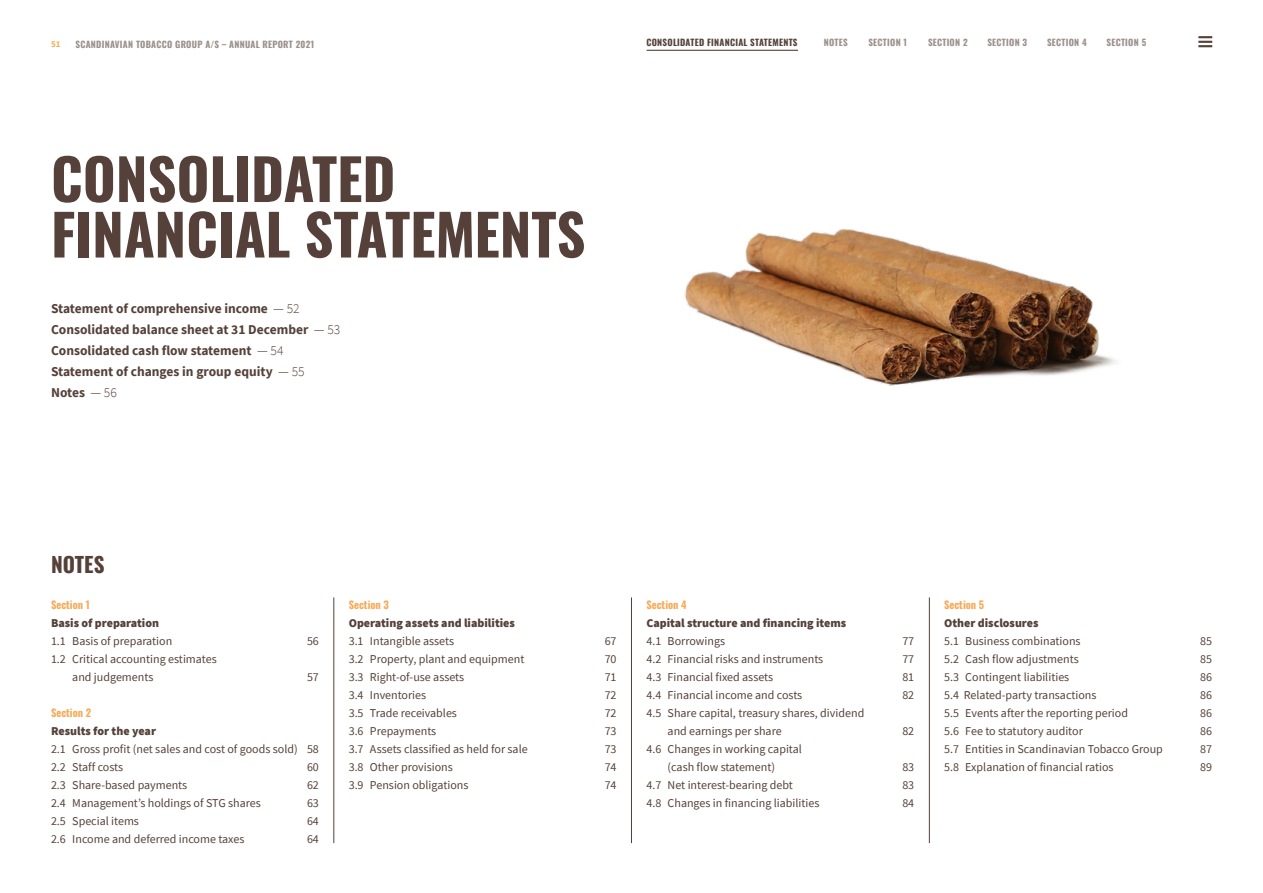
<style>
.page{position:relative;width:1263px;height:893px;background:#fff}
.page>*{position:absolute;margin:0;border:0;box-sizing:border-box;transform-origin:0 0}
.t1{font:700 56.4px/55.5px "Oswald";color:#55413a}
.t2{font:700 21px "Oswald";color:#55413a}
.t3{font:700 13.5px/21px "Source Sans Pro";color:#55413a}
.t4{font:12px/18px "Source Sans Pro";color:#55413a}
.t5{font:900 12px "Source Sans Pro";color:#55413a}
.t6{font:700 10.5px "Oswald";color:#f7aa58}
.t7{font:700 9px "Oswald";letter-spacing:.03em;color:#9b908c}
.t8{font:700 9px "Oswald";letter-spacing:.03em;color:#55413a}
.t9{font:700 9px "Source Sans Pro";color:#f7aa58}
.s1{font-weight:300}
</style>
<div class="page">
<hr style="left:647px;top:50px;width:151px;height:1px;background:#55413a">
<img style="left:685px;top:229px;width:432px;height:157px">
<svg style="left:1198px;top:36px;width:14px;height:11px"></svg>
<hr style="left:334px;top:597px;width:1px;height:246px;background:#55413a">
<hr style="left:631px;top:597px;width:1px;height:246px;background:#55413a">
<hr style="left:929px;top:597px;width:1px;height:246px;background:#55413a">
<p class="t9" style="left:51px;top:38px;width:11px">51</p>
<p class="t7" style="left:75px;top:36px;width:240px">SCANDINAVIAN TOBACCO GROUP A/S – ANNUAL REPORT 2021</p>
<p class="t8" style="left:646px;top:35px;width:153px">CONSOLIDATED FINANCIAL STATEMENTS</p>
<p class="t7" style="left:824px;top:35px;width:25px">NOTES</p>
<p class="t7" style="left:868px;top:35px;width:40px">SECTION 1</p>
<p class="t7" style="left:928px;top:35px;width:41px">SECTION 2</p>
<p class="t7" style="left:987px;top:35px;width:41px">SECTION 3</p>
<p class="t7" style="left:1047px;top:35px;width:41px">SECTION 4</p>
<p class="t7" style="left:1106px;top:35px;width:41px">SECTION 5</p>
<h1 class="t1" style="left:51px;top:146px;width:536px">CONSOLIDATED<br>FINANCIAL STATEMENTS</h1>
<p class="t3" style="left:51px;top:298px;width:291px">Statement of comprehensive income <span class="s1">— 52<br></span>Consolidated balance sheet at 31 December <span class="s1">— 53<br></span>Consolidated cash flow statement <span class="s1">— 54<br></span>Statement of changes in group equity <span class="s1">— 55<br></span>Notes <span class="s1">— 56</span></p>
<h2 class="t2" style="left:51px;top:546px;width:55px">NOTES</h2>
<p class="t6" style="left:51px;top:595px;width:40px">Section 1</p>
<p class="t5" style="left:51px;top:615px;width:110px">Basis of preparation</p>
<p class="t4" style="left:51px;top:632px;width:123px">1.1 Basis of preparation</p>
<p class="t4" style="left:307px;top:632px;width:13px">56</p>
<p class="t4" style="left:72px;top:650px;width:146px;text-indent:-21px">1.2 Critical accounting estimates and judgements</p>
<p class="t4" style="left:307px;top:668px;width:13px">57</p>
<p class="t6" style="left:51px;top:703px;width:42px">Section 2</p>
<p class="t5" style="left:51px;top:723px;width:107px">Results for the year</p>
<p class="t4" style="left:51px;top:740px;width:269px">2.1 Gross profit (net sales and cost of goods sold) 58<br>2.2 Staff costs</p>
<p class="t4" style="left:307px;top:758px;width:13px">60</p>
<p class="t4" style="left:51px;top:776px;width:138px">2.3 Share-based payments</p>
<p class="t4" style="left:307px;top:776px;width:13px">62</p>
<p class="t4" style="left:51px;top:794px;width:211px">2.4 Management’s holdings of STG shares</p>
<p class="t4" style="left:307px;top:794px;width:13px">63</p>
<p class="t4" style="left:51px;top:812px;width:89px">2.5 Special items</p>
<p class="t4" style="left:307px;top:812px;width:13px">64</p>
<p class="t4" style="left:51px;top:830px;width:195px">2.6 Income and deferred income taxes</p>
<p class="t4" style="left:307px;top:830px;width:13px">64</p>
<p class="t6" style="left:349px;top:595px;width:42px">Section 3</p>
<p class="t5" style="left:349px;top:615px;width:168px">Operating assets and liabilities</p>
<p class="t4" style="left:349px;top:632px;width:107px">3.1 Intangible assets</p>
<p class="t4" style="left:605px;top:632px;width:13px">67</p>
<p class="t4" style="left:349px;top:650px;width:177px">3.2 Property, plant and equipment</p>
<p class="t4" style="left:605px;top:650px;width:13px">70</p>
<p class="t4" style="left:349px;top:668px;width:117px">3.3 Right-of-use assets</p>
<p class="t4" style="left:605px;top:668px;width:13px">71</p>
<p class="t4" style="left:349px;top:686px;width:79px">3.4 Inventories</p>
<p class="t4" style="left:605px;top:686px;width:13px">72</p>
<p class="t4" style="left:349px;top:704px;width:110px">3.5 Trade receivables</p>
<p class="t4" style="left:605px;top:704px;width:13px">72</p>
<p class="t4" style="left:349px;top:722px;width:89px">3.6 Prepayments</p>
<p class="t4" style="left:605px;top:722px;width:13px">73</p>
<p class="t4" style="left:349px;top:740px;width:180px">3.7 Assets classified as held for sale</p>
<p class="t4" style="left:605px;top:740px;width:13px">73</p>
<p class="t4" style="left:349px;top:758px;width:106px">3.8 Other provisions</p>
<p class="t4" style="left:605px;top:758px;width:13px">74</p>
<p class="t4" style="left:349px;top:776px;width:121px">3.9 Pension obligations</p>
<p class="t4" style="left:605px;top:776px;width:13px">74</p>
<p class="t6" style="left:646px;top:595px;width:42px">Section 4</p>
<p class="t5" style="left:646px;top:615px;width:201px">Capital structure and financing items</p>
<p class="t4" style="left:646px;top:632px;width:80px">4.1 Borrowings</p>
<p class="t4" style="left:902px;top:632px;width:13px">77</p>
<p class="t4" style="left:646px;top:650px;width:178px">4.2 Financial risks and instruments</p>
<p class="t4" style="left:902px;top:650px;width:13px">77</p>
<p class="t4" style="left:646px;top:668px;width:128px">4.3 Financial fixed assets</p>
<p class="t4" style="left:902px;top:668px;width:13px">81</p>
<p class="t4" style="left:646px;top:686px;width:157px">4.4 Financial income and costs</p>
<p class="t4" style="left:902px;top:686px;width:13px">82</p>
<p class="t4" style="left:668px;top:704px;width:198px;text-indent:-21px">4.5 Share capital, treasury shares, dividend and earnings per share</p>
<p class="t4" style="left:902px;top:722px;width:13px">82</p>
<p class="t4" style="left:646px;top:740px;width:157px;text-align:center">4.6 Changes in working capital (cash flow statement)</p>
<p class="t4" style="left:902px;top:758px;width:13px">83</p>
<p class="t4" style="left:646px;top:776px;width:148px">4.7 Net interest-bearing debt</p>
<p class="t4" style="left:902px;top:776px;width:13px">83</p>
<p class="t4" style="left:646px;top:794px;width:175px">4.8 Changes in financing liabilities</p>
<p class="t4" style="left:902px;top:794px;width:13px">84</p>
<p class="t6" style="left:944px;top:595px;width:42px">Section 5</p>
<p class="t5" style="left:944px;top:615px;width:96px">Other disclosures</p>
<p class="t4" style="left:944px;top:632px;width:138px">5.1 Business combinations</p>
<p class="t4" style="left:1200px;top:632px;width:13px">85</p>
<p class="t4" style="left:944px;top:650px;width:136px">5.2 Cash flow adjustments</p>
<p class="t4" style="left:1200px;top:650px;width:13px">85</p>
<p class="t4" style="left:944px;top:668px;width:127px">5.3 Contingent liabilities</p>
<p class="t4" style="left:1200px;top:668px;width:13px">86</p>
<p class="t4" style="left:944px;top:686px;width:154px">5.4 Related-party transactions</p>
<p class="t4" style="left:1200px;top:686px;width:13px">86</p>
<p class="t4" style="left:944px;top:704px;width:186px">5.5 Events after the reporting period</p>
<p class="t4" style="left:1200px;top:704px;width:13px">86</p>
<p class="t4" style="left:944px;top:722px;width:140px">5.6 Fee to statutory auditor</p>
<p class="t4" style="left:1200px;top:722px;width:13px">86</p>
<p class="t4" style="left:944px;top:740px;width:220px">5.7 Entities in Scandinavian Tobacco Group</p>
<p class="t4" style="left:1200px;top:740px;width:13px">87</p>
<p class="t4" style="left:944px;top:758px;width:171px">5.8 Explanation of financial ratios</p>
<p class="t4" style="left:1200px;top:758px;width:13px">89</p>
</div>
